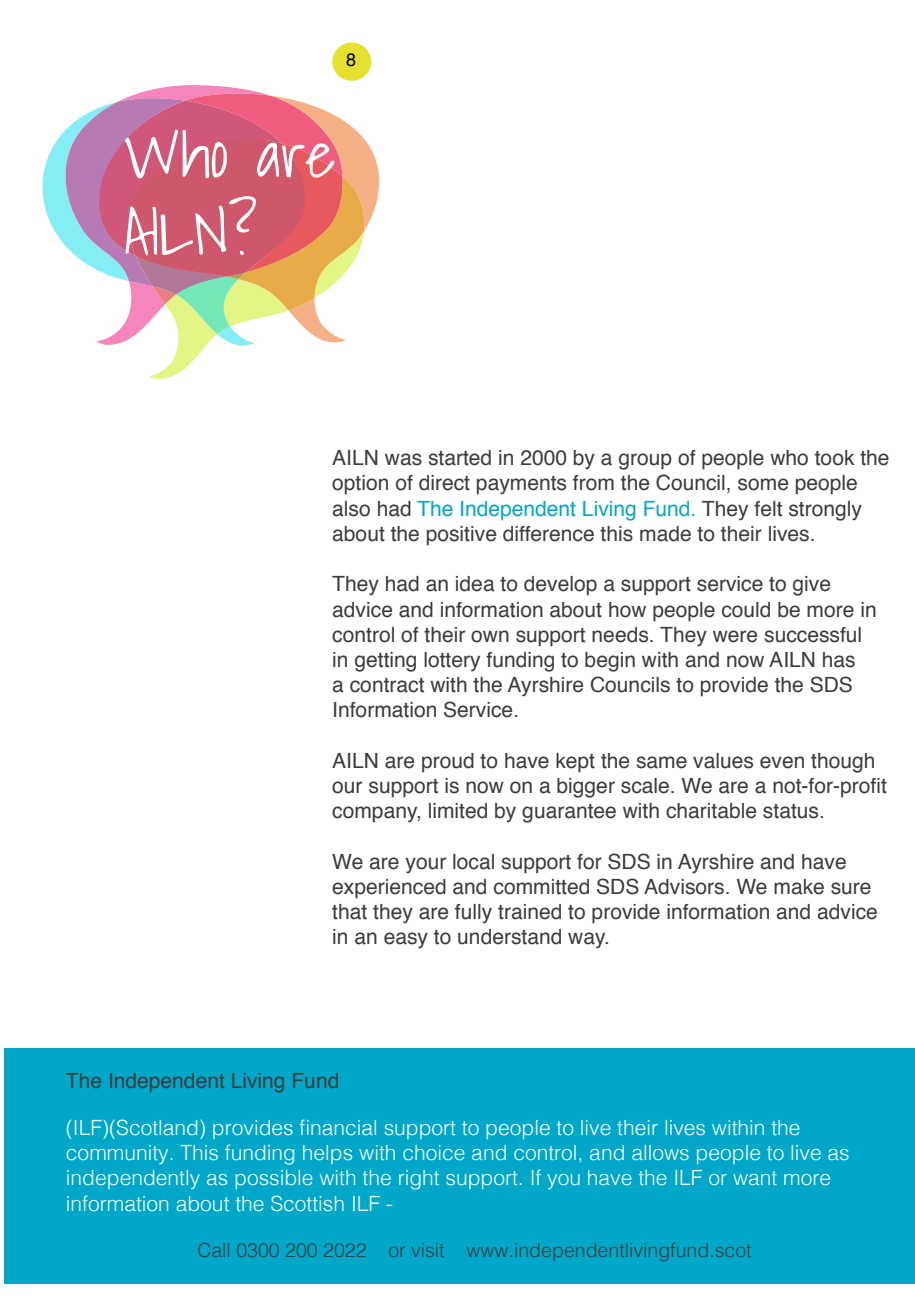
<style>
.page{position:relative;width:915px;height:1306px;background:#fff}
.page>*{position:absolute;margin:0;border:0;box-sizing:border-box;transform-origin:0 0}
.t1{font:300 64.5px/77.4px "Shadows Into";color:#fff}
.t2{font:21px/25.2px "Helvetica";color:#3c3c3b}
.t3{font:300 21px/25.2px "Helvetica";color:#fff}
.t4{font:300 19.5px "Helvetica";color:#3c3c3b}
.t5{font:18px "Helvetica";color:#000}
.s1{color:#00a7c9}
</style>
<div class="page">
<div style="left:332px;top:43px;width:39px;height:38px;background:#e6e130;border-radius:50%"></div>
<svg style="left:42px;top:142px;width:14px;height:91px"></svg>
<svg style="left:56px;top:85px;width:324px;height:294px"></svg>
<div style="left:4px;top:1048px;width:910px;height:236px;background:#00a7c9"></div>
<p class="t5" style="left:346px;top:46px;width:12px">8</p>
<h1 class="t1" style="left:124px;top:115px;width:213px">Who are<br>AILN?</h1>
<p class="t2" style="left:332px;top:446px;width:558px">AILN was started in 2000 by a group of people who took the option of direct payments from the Council, some people also had <span class="s1">The Independent Living Fund.</span> They felt strongly about the positive difference this made to their lives.</p>
<p class="t2" style="left:332px;top:572px;width:545px">They had an idea to develop a support service to give advice and information about how people could be more in control of their own support needs. They were successful in getting lottery funding to begin with and now AILN has<br>a contract with the Ayrshire Councils to provide the SDS Information Service.</p>
<p class="t2" style="left:332px;top:748px;width:556px">AILN are proud to have kept the same values even though our support is now on a bigger scale. We are a not-for-profit company, limited by guarantee with charitable status.</p>
<p class="t2" style="left:332px;top:849px;width:547px">We are your local support for SDS in Ayrshire and have experienced and committed SDS Advisors. We make sure that they are fully trained to provide information and advice in an easy to understand way.</p>
<p class="t2" style="left:66px;top:1068px;width:275px">The Independent Living Fund</p>
<p class="t3" style="left:66px;top:1113px;width:785px">(ILF)(Scotland) provides financial support to people to live their lives within the community. This funding helps with choice and control, and allows people to live as independently as possible with the right support. If you have the ILF or want more information about the Scottish ILF -</p>
<p class="t4" style="left:197px;top:1233px;width:555px">Call 0300 200 2022 or visit www.independentlivingfund.scot</p>
</div>
